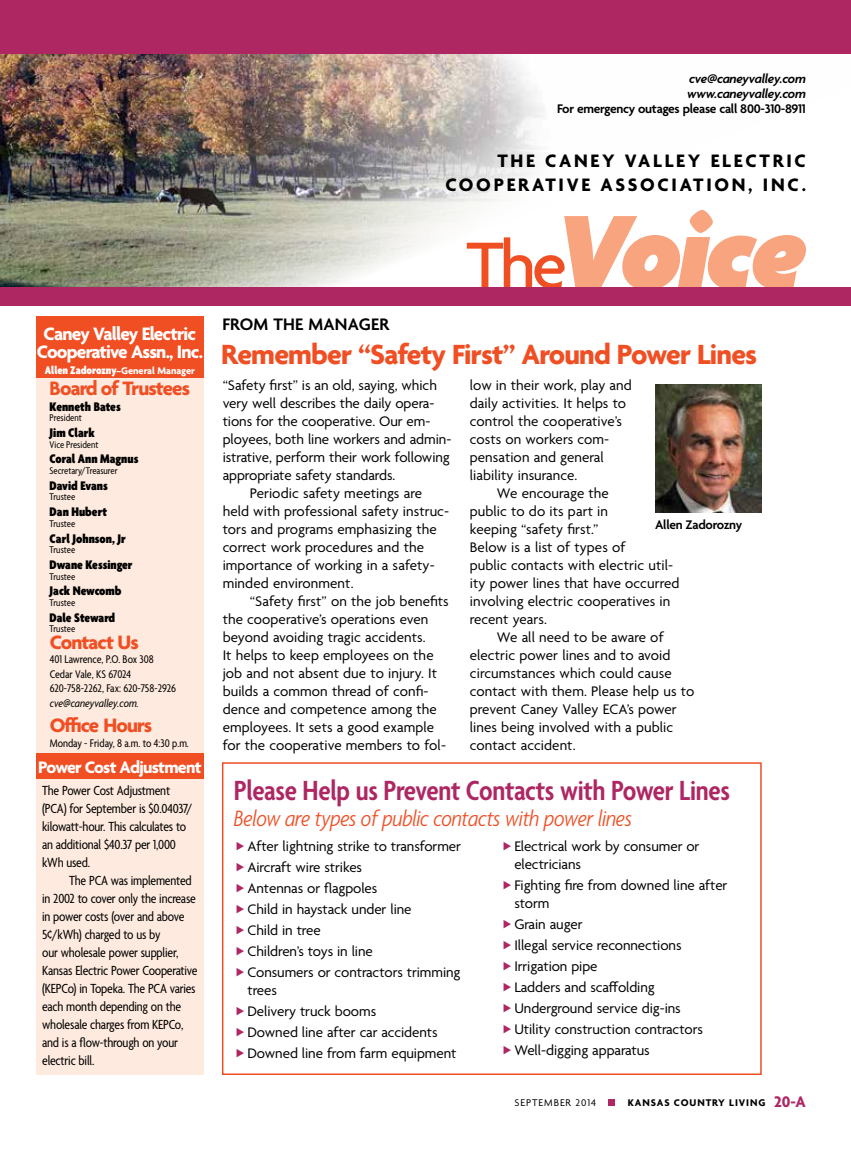
<style>
.page{position:relative;width:851px;height:1161px;background:#fff}
.page>*{position:absolute;margin:0;border:0;box-sizing:border-box;transform-origin:0 0}
.t1{font:italic 900 113.25px "Agenda";letter-spacing:-.04em;color:#f8a47e}
.t2{font:600 condensed 30px "Agenda";letter-spacing:-.01em;color:#ae2763}
.t3{font:700 30px "Agenda";letter-spacing:-.025em;color:#f04e23}
.t4{font:italic 300 condensed 24px "Agenda";letter-spacing:-.01em;color:#f04e23}
.t5{font:700 21px "Agenda";letter-spacing:-.04em;color:#f04e23}
.t6{font:700 19.5px/24px "Agenda";letter-spacing:.14em;color:#000;text-align:right}
.t7{font:700 19.5px/18px "Agenda";letter-spacing:-.04em;color:#fff;text-align:center}
.t8{font:700 18px "Agenda";letter-spacing:-.04em;color:#fff}
.t9{font:600 18px "Agenda";letter-spacing:.015em;color:#000}
.t10{font:15px/21px "Agenda";letter-spacing:-.005em;color:#000}
.t11{font:condensed 14.25px/18px "Agenda";letter-spacing:-.015em;color:#000}
.t12{font:900 condensed 13.5px "Agenda";color:#000}
.t13{font:600 13.5px "Agenda";letter-spacing:-.02em;color:#000}
.t14{font:italic 600 13.5px/15px "Agenda";letter-spacing:-.02em;color:#000}
.t15{font:condensed 12px/14.4px "Agenda";color:#000}
.t16{font:900 condensed 12px "Agenda";color:#fff}
.t17{font:italic condensed 12px "Agenda";color:#000}
.t18{font:condensed 10.5px "Agenda";color:#000}
.t19{font:700 10.5px "Agenda";letter-spacing:.09em;color:#000}
.t20{font:10.5px "Agenda";letter-spacing:.09em;color:#000}
.s1{font-size:10.5px}
.s2{font-weight:700;font-stretch:normal;font-size:10.5px}
.s3{font-weight:500;font-style:normal;font-size:71.55px;color:#f04e23}
.s4{font-size:16.5px;color:#ae2763}
</style>
<div class="page">
<img style="left:0;top:54px;width:544px;height:233px">
<div style="left:0;top:287px;width:850px;height:19px;background:#ae2763"></div>
<div style="left:36px;top:332px;width:168px;height:742px;background:#feeade"></div>
<div style="left:36px;top:316px;width:168px;height:62px;background:#f04e23"></div>
<div style="left:36px;top:753px;width:168px;height:26px;background:#f04e23"></div>
<img style="left:655px;top:385px;width:106px;height:127px">
<div style="left:222px;top:762px;width:539px;height:313px;border:2px solid #f04e23"></div>
<div style="left:608px;top:1099px;width:7px;height:7px;background:#ae2763"></div>
<div style="left:0;top:0;width:850px;height:54px;background:#ae2763"></div>
<h3 class="t7" style="left:37px;top:326px;width:168px">Caney Valley Electric<br>Cooperative Assn., Inc.</h3>
<p class="t16" style="left:45px;top:364px;width:152px">Allen Zadorozny<span class="s1">–</span><span class="s2">General Manager</span></p>
<h3 class="t5" style="left:50px;top:377px;width:142px">Board of Trustees</h3>
<p class="t12" style="left:50px;top:399px;width:73px">Kenneth Bates</p>
<p class="t18" style="left:50px;top:412px;width:34px">President</p>
<p class="t12" style="left:50px;top:425px;width:47px">Jim Clark</p>
<p class="t18" style="left:50px;top:439px;width:50px">Vice President</p>
<p class="t12" style="left:50px;top:452px;width:90px">Coral Ann Magnus</p>
<p class="t18" style="left:50px;top:465px;width:69px">Secretary/Treasurer</p>
<p class="t12" style="left:50px;top:478px;width:60px">David Evans</p>
<p class="t18" style="left:50px;top:491px;width:27px">Trustee</p>
<p class="t12" style="left:50px;top:505px;width:59px">Dan Hubert</p>
<p class="t18" style="left:50px;top:518px;width:27px">Trustee</p>
<p class="t12" style="left:50px;top:531px;width:78px">Carl Johnson, Jr</p>
<p class="t18" style="left:50px;top:544px;width:27px">Trustee</p>
<p class="t12" style="left:50px;top:557px;width:84px">Dwane Kessinger</p>
<p class="t18" style="left:50px;top:571px;width:27px">Trustee</p>
<p class="t12" style="left:50px;top:584px;width:73px">Jack Newcomb</p>
<p class="t18" style="left:50px;top:597px;width:27px">Trustee</p>
<p class="t12" style="left:50px;top:610px;width:67px">Dale Steward</p>
<p class="t18" style="left:50px;top:623px;width:27px">Trustee</p>
<h3 class="t5" style="left:50px;top:631px;width:91px">Contact Us</h3>
<p class="t15" style="left:50px;top:653px;width:128px">401 Lawrence, P.O. Box 308<br>Cedar Vale, KS 67024<br>620-758-2262, Fax: 620-758-2926</p>
<p class="t17" style="left:50px;top:695px;width:91px">cve@caneyvalley.com.</p>
<h3 class="t5" style="left:50px;top:714px;width:104px">Office Hours</h3>
<p class="t15" style="left:50px;top:736px;width:141px">Monday - Friday, 8 a.m. to 4:30 p.m.</p>
<p class="t8" style="left:38px;top:757px;width:165px">Power Cost Adjustment</p>
<p class="t11" style="left:42px;top:782px;width:152px">The Power Cost Adjustment (PCA) for September is $0.04037/ kilowatt-hour. This calculates to an additional $40.37 per 1,000 kWh used.</p>
<p class="t11" style="left:42px;top:872px;width:157px;text-indent:27px">The PCA was implemented in 2002 to cover only the increase in power costs (over and above<br>5¢/kWh) charged to us by<br>our wholesale power supplier,<br>Kansas Electric Power Cooperative (KEPCo) in Topeka. The PCA varies each month depending on the wholesale charges from KEPCo, and is a flow-through on your electric bill.</p>
<p class="t14" style="left:687px;top:72px;width:120px">cve@caneyvalley.com www.caneyvalley.com</p>
<p class="t13" style="left:557px;top:101px;width:250px">For emergency outages please call 800-310-8911</p>
<h3 class="t6" style="left:445px;top:150px;width:362px">THE CANEY VALLEY ELECTRIC<br>COOPERATIVE ASSOCIATION, INC.</h3>
<p class="t9" style="left:222px;top:314px;width:168px">FROM THE MANAGER</p>
<h1 class="t1" style="left:466px;top:191px;width:341px"><span class="s3">The</span>Voice</h1>
<h2 class="t3" style="left:221px;top:338px;width:537px">Remember “Safety First” Around Power Lines</h2>
<p class="t10" style="left:223px;top:376px;width:216px">“Safety first” is an old, saying, which</p>
<p class="t10" style="left:223px;top:394px;width:213px">very well describes the daily opera-</p>
<p class="t10" style="left:223px;top:412px;width:209px">tions for the cooperative. Our em-</p>
<p class="t10" style="left:223px;top:430px;width:230px">ployees, both line workers and admin-</p>
<p class="t10" style="left:223px;top:448px;width:229px">istrative, perform their work following</p>
<p class="t10" style="left:223px;top:466px;width:174px">appropriate safety standards.</p>
<p class="t10" style="left:250px;top:484px;width:174px">Periodic safety meetings are</p>
<p class="t10" style="left:223px;top:502px;width:228px">held with professional safety instruc-</p>
<p class="t10" style="left:223px;top:520px;width:215px">tors and programs emphasizing the</p>
<p class="t10" style="left:223px;top:538px;width:203px">correct work procedures and the</p>
<p class="t10" style="left:223px;top:556px;width:213px">importance of working in a safety-</p>
<p class="t10" style="left:223px;top:574px;width:132px">minded environment.</p>
<p class="t10" style="left:250px;top:592px;width:201px">“Safety first” on the job benefits</p>
<p class="t10" style="left:223px;top:610px;width:207px">the cooperative’s operations even</p>
<p class="t10" style="left:223px;top:628px;width:204px">beyond avoiding tragic accidents.</p>
<p class="t10" style="left:223px;top:646px;width:212px">It helps to keep employees on the</p>
<p class="t10" style="left:223px;top:664px;width:216px">job and not absent due to injury. It</p>
<p class="t10" style="left:223px;top:682px;width:207px">builds a common thread of confi-</p>
<p class="t10" style="left:223px;top:700px;width:216px">dence and competence among the</p>
<p class="t10" style="left:223px;top:718px;width:213px">employees. It sets a good example</p>
<p class="t10" style="left:223px;top:736px;width:225px">for the cooperative members to fol-</p>
<p class="t10" style="left:470px;top:376px;width:163px">low in their work, play and</p>
<p class="t10" style="left:470px;top:394px;width:158px">daily activities. It helps to</p>
<p class="t10" style="left:470px;top:412px;width:153px">control the cooperative’s</p>
<p class="t10" style="left:470px;top:430px;width:141px">costs on workers com-</p>
<p class="t10" style="left:470px;top:448px;width:135px">pensation and general</p>
<p class="t10" style="left:470px;top:466px;width:109px">liability insurance.</p>
<p class="t10" style="left:497px;top:484px;width:114px">We encourage the</p>
<p class="t10" style="left:470px;top:502px;width:140px">public to do its part in</p>
<p class="t10" style="left:470px;top:520px;width:130px">keeping “safety first.”</p>
<p class="t10" style="left:470px;top:538px;width:157px">Below is a list of types of</p>
<p class="t10" style="left:470px;top:556px;width:205px">public contacts with electric util-</p>
<p class="t10" style="left:470px;top:574px;width:211px">ity power lines that have occurred</p>
<p class="t10" style="left:470px;top:592px;width:202px">involving electric cooperatives in</p>
<p class="t10" style="left:470px;top:610px;width:79px">recent years.</p>
<p class="t10" style="left:497px;top:628px;width:168px">We all need to be aware of</p>
<p class="t10" style="left:470px;top:646px;width:202px">electric power lines and to avoid</p>
<p class="t10" style="left:470px;top:664px;width:203px">circumstances which could cause</p>
<p class="t10" style="left:470px;top:682px;width:226px">contact with them. Please help us to</p>
<p class="t10" style="left:470px;top:700px;width:208px">prevent Caney Valley ECA’s power</p>
<p class="t10" style="left:470px;top:718px;width:205px">lines being involved with a public</p>
<p class="t10" style="left:470px;top:736px;width:107px">contact accident.</p>
<h2 class="t2" style="left:234px;top:774px;width:497px">Please Help us Prevent Contacts with Power Lines</h2>
<h3 class="t4" style="left:234px;top:803px;width:399px">Below are types of public contacts with power lines</h3>
<p class="t10" style="left:247px;top:837px;width:215px">After lightning strike to transformer<br>Aircraft wire strikes<br>Antennas or flagpoles<br>Child in haystack under line<br>Child in tree<br>Children’s toys in line<br>Consumers or contractors trimming</p>
<p class="t10" style="left:247px;top:981px;width:210px">trees<br>Delivery truck booms<br>Downed line after car accidents<br>Downed line from farm equipment</p>
<p class="t13" style="left:655px;top:517px;width:89px">Allen Zadorozny</p>
<p class="t10" style="left:514px;top:838px;width:187px;line-height:18px">Electrical work by consumer or electricians</p>
<p class="t10" style="left:514px;top:877px;width:214px;line-height:18px">Fighting fire from downed line after storm</p>
<p class="t10" style="left:514px;top:915px;width:190px">Grain auger<br>Illegal service reconnections<br>Irrigation pipe<br>Ladders and scaffolding<br>Underground service dig-ins<br>Utility construction contractors<br>Well-digging apparatus</p>
<p class="t20" style="left:514px;top:1096px;width:83px">SEPTEMBER 2014</p>
<p class="t19" style="left:627px;top:1096px;width:180px">KANSAS COUNTRY LIVING <span class="s4">20-A</span></p>
</div>
